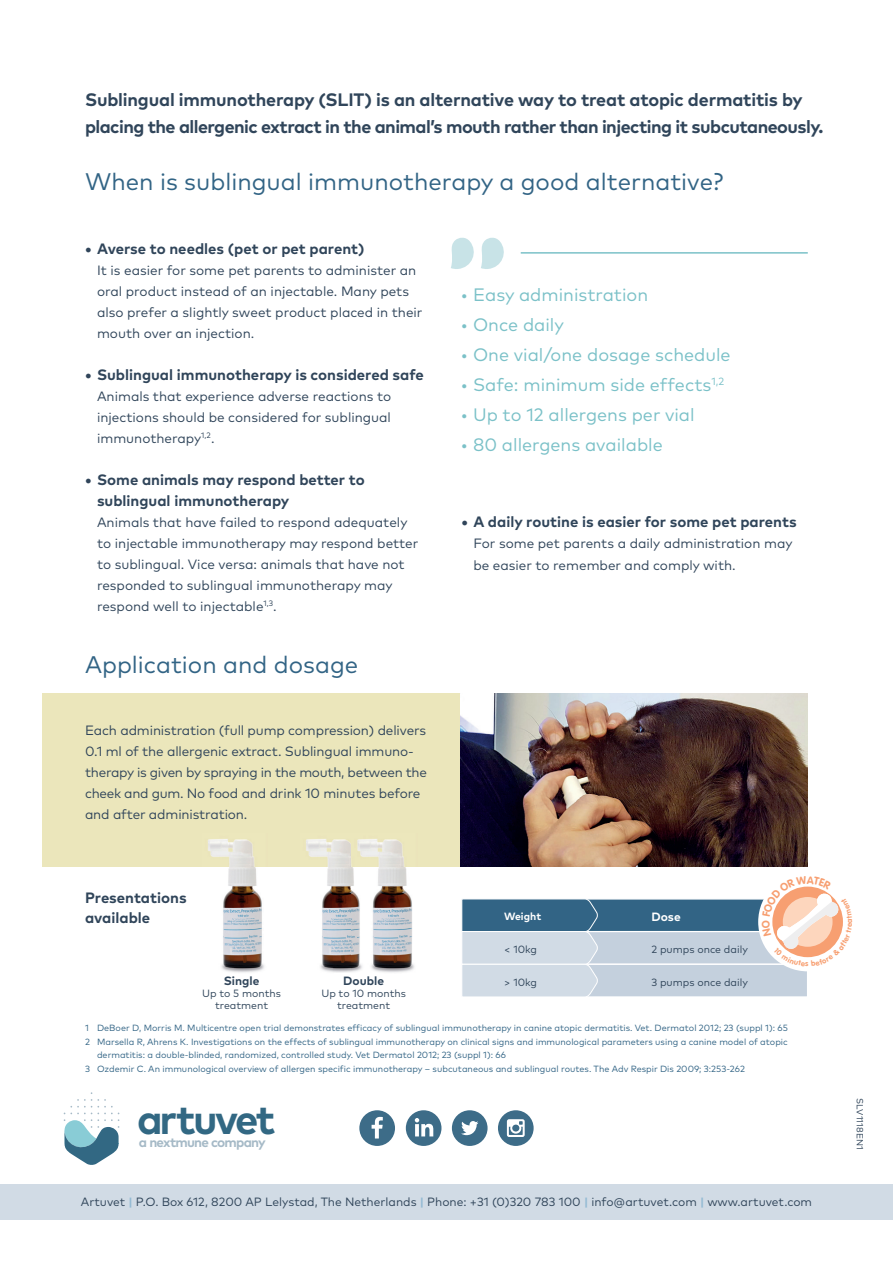
<style>
.page{position:relative;width:893px;height:1263px;background:#fff}
.page>*{position:absolute;margin:0;border:0;box-sizing:border-box;transform-origin:0 0}
.t1{font:700 41.85px "FF Mark Pro";letter-spacing:-.06em;color:#326883}
.t2{font:24px "FF Mark Pro";color:#326485}
.t3{font:700 18px/27px "FF Mark Pro";letter-spacing:-.03em;color:#30455a}
.t4{font:18px "FF Mark Pro";color:#7bc1c8}
.t5{font:700 15px/21px "FF Mark Pro";color:#30455a}
.t6{font:13.5px/21px "FF Mark Pro";color:#30455a}
.t7{font:700 13.5px "FF Mark Pro";letter-spacing:-.06em;color:#a6bac7}
.t8{font:12px "FF Mark Pro";color:#30455a}
.t9{font:700 12px "FF Mark Pro";color:#30455a}
.t10{font:700 12px "FF Mark Pro";color:#fff}
.t11{font:10.5px/12px "FF Mark Pro";color:#30455a;text-align:center}
.t12{font:700 10.5px "FF Mark Pro";color:#fff}
.t13{font:9px "FF Mark Pro";color:#326485}
.t14{font:9px "FF Mark Pro";color:#30455a}
.s1{font-weight:700;color:#94bbd4}
</style>
<div class="page">
<div style="left:43px;top:693px;width:418px;height:173px;background:#ebe6bb"></div>
<div style="left:0;top:1184px;width:893px;height:35px;background:#d1dbe5"></div>
<hr style="left:521px;top:252px;width:287px;height:2px;background:#7bc1c8">
<svg style="left:451px;top:237px;width:53px;height:32px"></svg>
<svg style="left:64px;top:1092px;width:55px;height:73px"></svg>
<div style="left:452px;top:1110px;width:36px;height:36px;background:#3d6c88;border-radius:50%"></div>
<svg style="left:461px;top:1121px;width:17px;height:14px"></svg>
<div style="left:406px;top:1110px;width:35px;height:36px;background:#3d6c88;border-radius:50%"></div>
<svg style="left:415px;top:1118px;width:18px;height:18px"></svg>
<div style="left:359px;top:1110px;width:36px;height:36px;background:#3d6c88;border-radius:50%"></div>
<svg style="left:372px;top:1117px;width:11px;height:21px"></svg>
<div style="left:498px;top:1110px;width:36px;height:36px;background:#3d6c88;border-radius:50%"></div>
<svg style="left:507px;top:1119px;width:18px;height:18px"></svg>
<img style="left:202px;top:839px;width:65px;height:134px">
<img style="left:300px;top:839px;width:52px;height:81px">
<img style="left:320px;top:920px;width:32px;height:53px">
<img style="left:352px;top:839px;width:65px;height:134px">
<img style="left:460px;top:693px;width:347px;height:173px">
<svg style="left:461px;top:886px;width:382px;height:111px"></svg>
<h3 class="t3" style="left:85px;top:84px;width:740px">Sublingual immunotherapy (SLIT) is an alternative way to treat atopic dermatitis by placing the allergenic extract in the animal’s mouth rather than injecting it subcutaneously.</h3>
<h2 class="t2" style="left:85px;top:163px;width:640px">When is sublingual immunotherapy a good alternative?</h2>
<p class="t5" style="left:85px;top:237px;width:281px">• Averse to needles (pet or pet parent)</p>
<p class="t6" style="left:97px;top:258px;width:327px">It is easier for some pet parents to administer an oral product instead of an injectable. Many pets also prefer a slightly sweet product placed in their mouth over an injection.</p>
<p class="t5" style="left:85px;top:363px;width:340px">• Sublingual immunotherapy is considered safe</p>
<p class="t6" style="left:97px;top:384px;width:296px;text-align:justify">Animals that experience adverse reactions to injections should be considered for sublingual immunotherapy<sup>1,2</sup>.</p>
<p class="t5" style="left:97px;top:468px;width:269px;text-indent:-12px">• Some animals may respond better to sublingual immunotherapy</p>
<p class="t6" style="left:97px;top:510px;width:323px">Animals that have failed to respond adequately to injectable immunotherapy may respond better to sublingual. Vice versa: animals that have not responded to sublingual immunotherapy may respond well to injectable<sup>1,3</sup>.</p>
<p class="t5" style="left:461px;top:510px;width:337px">• A daily routine is easier for some pet parents</p>
<h3 class="t4" style="left:460px;top:281px;width:189px">• Easy administration</h3>
<h3 class="t4" style="left:460px;top:311px;width:105px">• Once daily</h3>
<h3 class="t4" style="left:460px;top:341px;width:272px">• One vial/one dosage schedule</h3>
<h3 class="t4" style="left:460px;top:371px;width:265px">• Safe: minimum side effects<sup>1,2</sup></h3>
<h3 class="t4" style="left:460px;top:401px;width:236px">• Up to 12 allergens per vial</h3>
<h3 class="t4" style="left:460px;top:431px;width:204px">• 80 allergens available</h3>
<p class="t6" style="left:473px;top:531px;width:321px;line-height:21.6px">For some pet parents a daily administration may be easier to remember and comply with.</p>
<h2 class="t2" style="left:85px;top:646px;width:275px">Application and dosage</h2>
<p class="t6" style="left:85px;top:718px;width:343px">Each administration (full pump compression) delivers 0.1 ml of the allergenic extract. Sublingual immuno&shy;therapy is given by spraying in the mouth, between the cheek and gum. No food and drink 10 minutes before and after administration.</p>
<p class="t5" style="left:85px;top:886px;width:103px;line-height:20.4px">Presentations available</p>
<p class="t9" style="left:224px;top:971px;width:37px">Single</p>
<p class="t11" style="left:202px;top:986px;width:80px">Up to 5 months treatment</p>
<p class="t9" style="left:343px;top:971px;width:42px">Double</p>
<p class="t11" style="left:321px;top:986px;width:86px">Up to 10 months treatment</p>
<p class="t12" style="left:504px;top:909px;width:38px">Weight</p>
<p class="t11" style="left:504px;top:942px;width:34px">&lt; 10kg</p>
<p class="t11" style="left:504px;top:975px;width:34px">&gt; 10kg</p>
<p class="t10" style="left:651px;top:908px;width:31px">Dose</p>
<p class="t11" style="left:651px;top:942px;width:98px">2 pumps once daily</p>
<p class="t11" style="left:651px;top:975px;width:98px">3 pumps once daily</p>
<p class="t13" style="left:85px;top:1021px;width:704px">1 DeBoer D, Morris M. Multicentre open trial demonstrates efficacy of sublingual immunotherapy in canine atopic dermatitis. Vet. Dermatol 2012; 23 (suppl 1): 65</p>
<p class="t13" style="left:85px;top:1035px;width:704px">2 Marsella R, Ahrens K. Investigations on the effects of sublingual immunotherapy on clinical signs and immunological parameters using a canine model of atopic</p>
<p class="t13" style="left:97px;top:1048px;width:410px">dermatitis: a double-blinded, randomized, controlled study. Vet Dermatol 2012; 23 (suppl 1): 66</p>
<p class="t13" style="left:85px;top:1062px;width:661px">3 Ozdemir C. An immunological overview of allergen specific immunotherapy – subcutaneous and sublingual routes. The Adv Respir Dis 2009; 3:253-262</p>
<h1 class="t1" style="left:137px;top:1087px;width:140px">artuvet</h1>
<p class="t7" style="left:139px;top:1132px;width:128px">a nextmune company</p>
<p class="t8" style="left:81px;top:1193px;width:733px">Artuvet <span class="s1">|</span> P.O. Box 612, 8200 AP Lelystad, The Netherlands <span class="s1">|</span> Phone: +31 (0)320 783 100 <span class="s1">|</span> info@artuvet.com <span class="s1">|</span> www.artuvet.com</p>
<p class="t14" style="left:867px;top:1098px;width:53px;rotate:90deg">SLV1118EN1</p>
</div>
